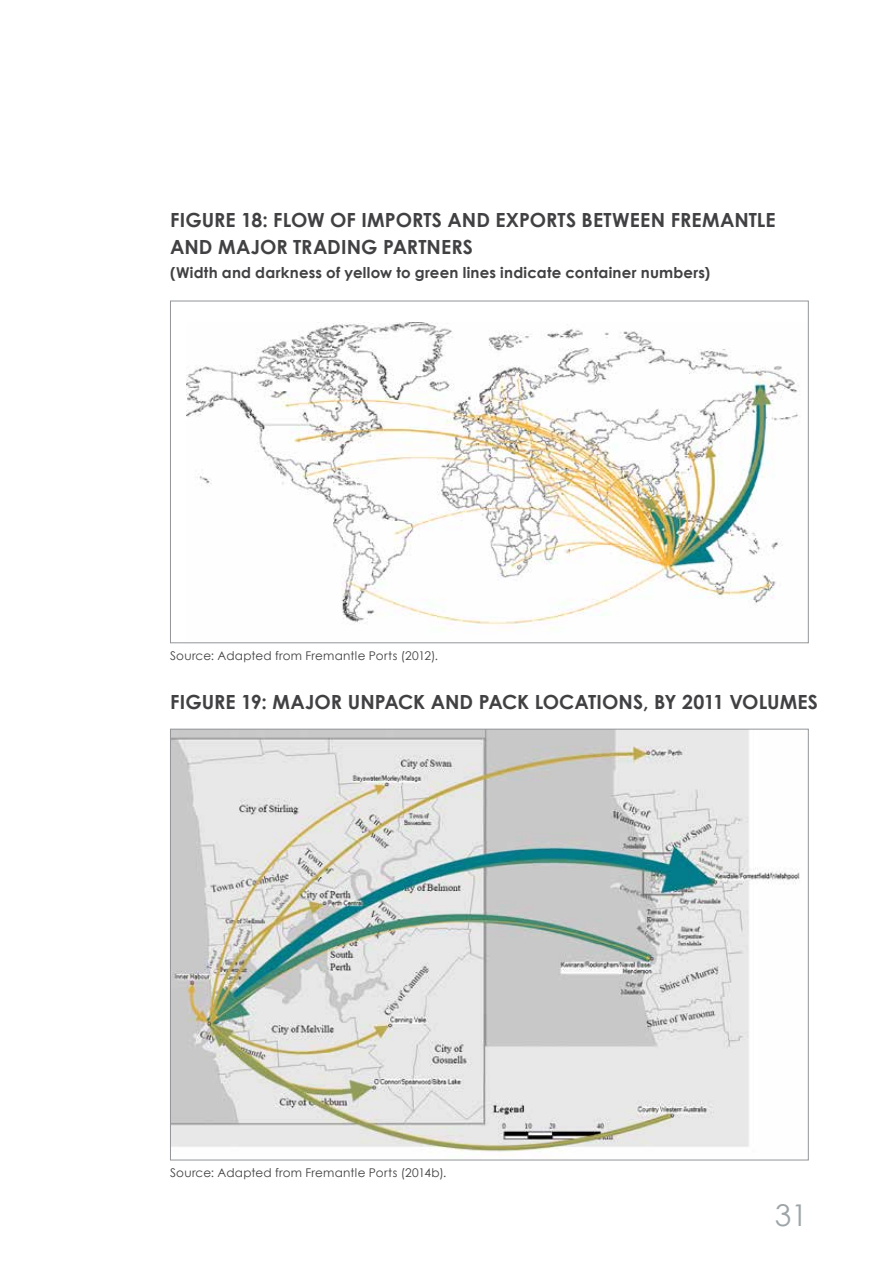
<style>
.page{position:relative;width:893px;height:1263px;background:#fff}
.page>*{position:absolute;margin:0;border:0;box-sizing:border-box;transform-origin:0 0}
.t1{font:30px "Century Gothic";color:#9ea5a9}
.t2{font:700 19.5px "Century Gothic";letter-spacing:-.015em;color:#414042}
.t3{font:700 15px "Century Gothic";letter-spacing:.015em;color:#414042}
.t4{font:12px "Century Gothic";letter-spacing:.015em;color:#414042}
.s1{font-style:italic}
</style>
<div class="page">
<img style="left:172px;top:731px;width:628px;height:421px">
<img style="left:187px;top:322px;width:613px;height:308px">
<p class="t2" style="left:170px;top:205px;width:22px">FIGURE</p>
<p class="t2" style="left:241px;top:205px;width:46px">18: FLOW</p>
<p class="t2" style="left:330px;top:205px;width:44px">OF IMPORTS</p>
<p class="t2" style="left:447px;top:205px;width:15px">AND</p>
<p class="t2" style="left:495px;top:205px;width:36px">EXPORTS</p>
<p class="t2" style="left:582px;top:205px;width:13px">BETWEEN</p>
<p class="t2" style="left:671px;top:205px;width:13px">FREMANTLE</p>
<p class="t2" style="left:170px;top:232px;width:15px">AND</p>
<p class="t2" style="left:218px;top:232px;width:15px">MAJOR</p>
<p class="t2" style="left:293px;top:232px;width:13px">TRADING</p>
<p class="t2" style="left:383px;top:232px;width:12px">PARTNERS</p>
<p class="t3" style="left:170px;top:261px;width:542px">(WIDTH AND DARKNESS OF YELLOW TO GREEN LINES INDICATE CONTAINER NUMBERS)</p>
<p class="t4" style="left:170px;top:647px;width:270px">Source: Adapted from Fremantle Ports (2012)<span class="s1">.</span></p>
<p class="t2" style="left:170px;top:687px;width:22px">FIGURE</p>
<p class="t2" style="left:241px;top:687px;width:47px">19: MAJOR</p>
<p class="t2" style="left:348px;top:687px;width:14px">UNPAC</p>
<p class="t2" style="left:413px;top:687px;width:33px">K AND</p>
<p class="t2" style="left:479px;top:687px;width:14px">PAC</p>
<p class="t2" style="left:517px;top:687px;width:31px">K LOCATIONS</p>
<p class="t2" style="left:643px;top:687px;width:100px">, BY 2011 VOLUMES</p>
<p class="t4" style="left:170px;top:1165px;width:278px">Source: Adapted from Fremantle Ports (2014b)<span class="s1">.</span></p>
<h1 class="t1" style="left:775px;top:1194px;width:35px">31</h1>
</div>
